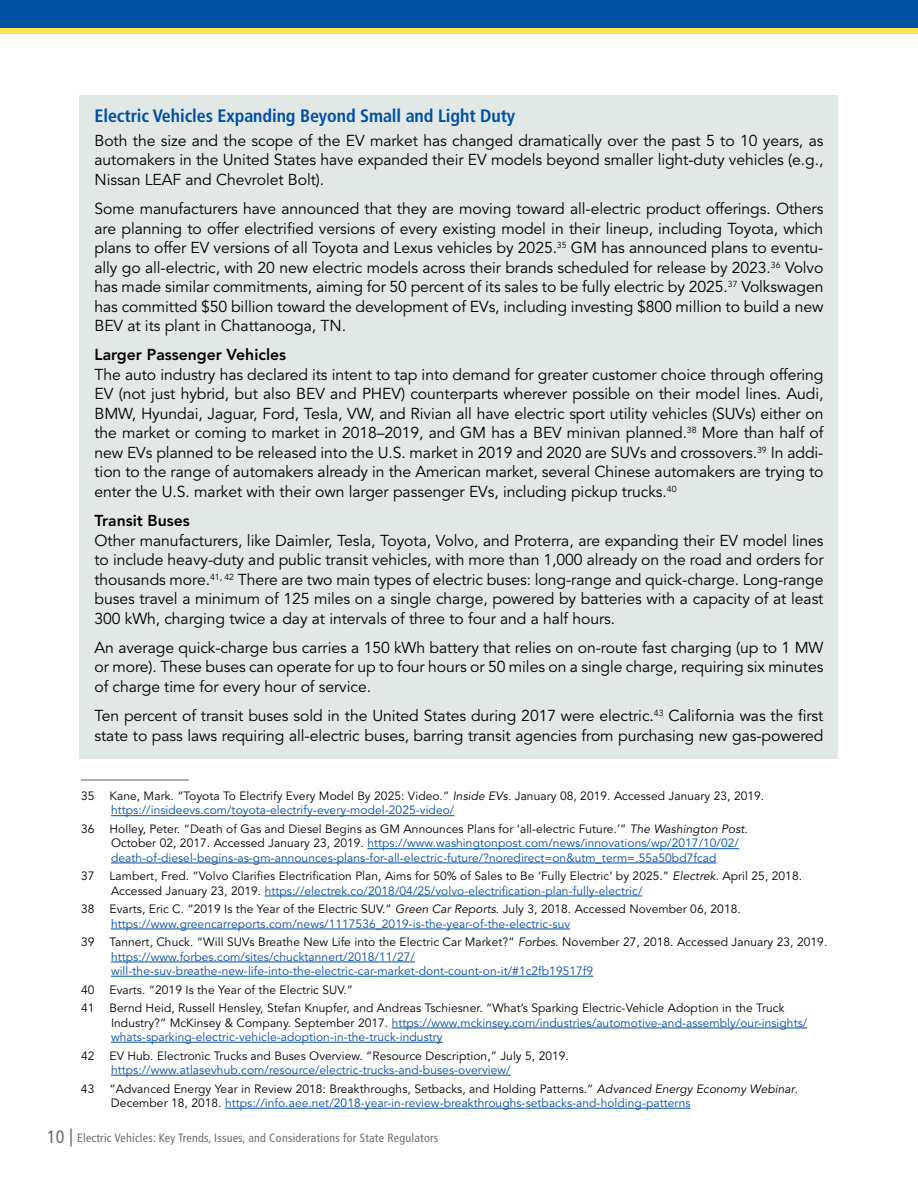
<style>
.page{position:relative;width:918px;height:1188px;background:#fff}
.page>*{position:absolute;margin:0;border:0;box-sizing:border-box;transform-origin:0 0}
.t1{font:700 condensed 18px "Frutiger LT Std";letter-spacing:-.005em;color:#0050a3}
.t2{font:15.75px/19.5px "Avenir";letter-spacing:-.005em;color:#000;text-align:justify}
.t3{font:800 15.75px "Avenir";color:#000}
.t4{font:12px/14.2px "Avenir";letter-spacing:.005em;color:#000}
.t5{font:12px/14.2px "Avenir";letter-spacing:.005em;color:#034ea2}
.t6{font:condensed 12px "Frutiger LT Std";letter-spacing:.02em;color:#6d6e71}
.s1{font-style:italic}
.s2{color:#034ea2}
.s3{color:#000}
.s4{font-style:italic;color:#000}
.s5{font-size:18px}
</style>
<div class="page">
<div style="left:0;top:0;width:918px;height:32px;background:#0050a3"></div>
<div style="left:0;top:28px;width:918px;height:6px;background:#fde457"></div>
<div style="left:80px;top:95px;width:758px;height:664px;background:#e1e8e6"></div>
<hr style="left:81px;top:779px;width:108px;height:2px;background:#6d6e71">
<hr style="left:111px;top:815px;width:343px;height:1px;background:#034ea2">
<hr style="left:367px;top:848px;width:372px;height:1px;background:#034ea2">
<hr style="left:111px;top:863px;width:606px;height:1px;background:#034ea2">
<hr style="left:265px;top:896px;width:377px;height:1px;background:#034ea2">
<hr style="left:111px;top:929px;width:459px;height:1px;background:#034ea2">
<hr style="left:111px;top:962px;width:304px;height:1px;background:#034ea2">
<hr style="left:111px;top:976px;width:482px;height:1px;background:#034ea2">
<hr style="left:392px;top:1028px;width:415px;height:1px;background:#034ea2">
<hr style="left:111px;top:1042px;width:332px;height:1px;background:#034ea2">
<hr style="left:111px;top:1075px;width:400px;height:1px;background:#034ea2">
<hr style="left:225px;top:1108px;width:466px;height:1px;background:#034ea2">
<p class="t1" style="left:94px;top:105px;width:422px">Electric Vehicles Expanding Beyond Small and Light Duty</p>
<p class="t2" style="left:94px;top:131px;width:731px">Both the size and the scope of the EV market has changed dramatically over the past 5 to 10 years, as automakers in the United States have expanded their EV models beyond smaller light-duty vehicles (e.g., Nissan LEAF and Chevrolet Bolt).</p>
<p class="t2" style="left:94px;top:199px;width:731px">Some manufacturers have announced that they are moving toward all-electric product offerings. Others are planning to offer electrified versions of every existing model in their lineup, including Toyota, which plans to offer EV versions of all Toyota and Lexus vehicles by 2025.<sup>35</sup> GM has announced plans to eventu&shy;ally go all-electric, with 20 new electric models across their brands scheduled for release by 2023.<sup>36</sup> Volvo has made similar commitments, aiming for 50 percent of its sales to be fully electric by 2025.<sup>37</sup> Volkswagen has committed $50 billion toward the development of EVs, including investing $800 million to build a new BEV at its plant in Chattanooga, TN.</p>
<p class="t3" style="left:95px;top:346px;width:193px">Larger Passenger Vehicles</p>
<p class="t2" style="left:94px;top:365px;width:731px">The auto industry has declared its intent to tap into demand for greater customer choice through offering EV (not just hybrid, but also BEV and PHEV) counterparts wherever possible on their model lines. Audi, BMW, Hyundai, Jaguar, Ford, Tesla, VW, and Rivian all have electric sport utility vehicles (SUVs) either on the market or coming to market in 2018–2019, and GM has a BEV minivan planned.<sup>38</sup> More than half of new EVs planned to be released into the U.S. market in 2019 and 2020 are SUVs and crossovers.<sup>39</sup> In addi&shy;tion to the range of automakers already in the American market, several Chinese automakers are trying to enter the U.S. market with their own larger passenger EVs, including pickup trucks.<sup>40</sup></p>
<p class="t3" style="left:95px;top:511px;width:97px">Transit Buses</p>
<p class="t2" style="left:95px;top:531px;width:731px">Other manufacturers, like Daimler, Tesla, Toyota, Volvo, and Proterra, are expanding their EV model lines to include heavy-duty and public transit vehicles, with more than 1,000 already on the road and orders for thousands more.<sup>41,</sup> <sup>42</sup> There are two main types of electric buses: long-range and quick-charge. Long-range buses travel a minimum of 125 miles on a single charge, powered by batteries with a capacity of at least 300 kWh, charging twice a day at intervals of three to four and a half hours.</p>
<p class="t2" style="left:95px;top:638px;width:730px">An average quick-charge bus carries a 150 kWh battery that relies on on-route fast charging (up to 1 MW or more). These buses can operate for up to four hours or 50 miles on a single charge, requiring six minutes of charge time for every hour of service.</p>
<p class="t2" style="left:95px;top:706px;width:731px">Ten percent of transit buses sold in the United States during 2017 were electric.<sup>43</sup> California was the first state to pass laws requiring all-electric buses, barring transit agencies from purchasing new gas-powered</p>
<p class="t4" style="left:81px;top:789px;width:15px">35</p>
<p class="t4" style="left:110px;top:789px;width:656px">Kane, Mark. “Toyota To Electrify Every Model By 2025: Video.” <span class="s1">Inside EVs</span>. January 08, 2019. Accessed January 23, 2019. <span class="s2">https://insideevs.com/toyota-electrify-every-model-2025-video/</span></p>
<p class="t4" style="left:81px;top:822px;width:15px">36</p>
<p class="t5" style="left:110px;top:822px;width:640px"><span class="s3">Holley, Peter. “Death of Gas and Diesel Begins as GM Announces Plans for ‘all-electric Future.’”</span> <span class="s4">The Washington Post</span><span class="s3">.<br>October 02, 2017. Accessed January 23, 2019.</span> https://www.washingtonpost.com/news/innovations/wp/2017/10/02/ death-of-diesel-begins-as-gm-announces-plans-for-all-electric-future/?noredirect=on&amp;utm_term=.55a50bd7fcad</p>
<p class="t4" style="left:81px;top:870px;width:15px">37</p>
<p class="t4" style="left:110px;top:870px;width:694px">Lambert, Fred. “Volvo Clarifies Electrification Plan, Aims for 50% of Sales to Be ‘Fully Electric’ by 2025.” <span class="s1">Electrek</span>. April 25, 2018.<br>Accessed January 23, 2019. <span class="s2">https://electrek.co/2018/04/25/volvo-electrification-plan-fully-electric/</span></p>
<p class="t4" style="left:81px;top:903px;width:15px">38</p>
<p class="t4" style="left:110px;top:903px;width:633px">Evarts, Eric C. “2019 Is the Year of the Electric SUV.” <span class="s1">Green Car Reports</span>. July 3, 2018. Accessed November 06, 2018. <span class="s2">https://www.greencarreports.com/news/1117536_2019-is-the-year-of-the-electric-suv</span></p>
<p class="t4" style="left:81px;top:936px;width:15px">39</p>
<p class="t5" style="left:110px;top:936px;width:719px"><span class="s3">Tannert, Chuck. “Will SUVs Breathe New Life into the Electric Car Market?”</span> <span class="s4">Forbes</span><span class="s3">. November 27, 2018. Accessed January 23, 2019. </span>https://www.forbes.com/sites/chucktannert/2018/11/27/ will-the-suv-breathe-new-life-into-the-electric-car-market-dont-count-on-it/#1c2fb19517f9</p>
<p class="t4" style="left:81px;top:983px;width:15px">40</p>
<p class="t4" style="left:110px;top:983px;width:245px">Evarts. “2019 Is the Year of the Electric SUV.”</p>
<p class="t4" style="left:81px;top:1002px;width:15px">41</p>
<p class="t4" style="left:110px;top:1002px;width:699px">Bernd Heid, Russell Hensley, Stefan Knupfer, and Andreas Tschiesner. “What’s Sparking Electric-Vehicle Adoption in the Truck<br>Industry?” McKinsey &amp; Company. September 2017. <span class="s2">https://www.mckinsey.com/industries/automotive-and-assembly/our-insights/ whats-sparking-electric-vehicle-adoption-in-the-truck-industry</span></p>
<p class="t4" style="left:81px;top:1049px;width:15px">42</p>
<p class="t4" style="left:110px;top:1049px;width:461px">EV Hub. Electronic Trucks and Buses Overview. “Resource Description,” July 5, 2019.</p>
<p class="t5" style="left:111px;top:1063px;width:401px">https://www.atlasevhub.com/resource/electric-trucks-and-buses-overview/</p>
<p class="t4" style="left:81px;top:1082px;width:15px">43</p>
<p class="t4" style="left:109px;top:1082px;width:690px">“Advanced Energy Year in Review 2018: Breakthroughs, Setbacks, and Holding Patterns.” <span class="s1">Advanced Energy Economy Webinar</span>.<br>December 18, 2018. <span class="s2">https://info.aee.net/2018-year-in-review-breakthroughs-setbacks-and-holding-patterns</span></p>
<p class="t6" style="left:47px;top:1130px;width:393px"><span class="s5">10 |</span> Electric Vehicles: Key Trends, Issues, and Considerations for State Regulators</p>
</div>
